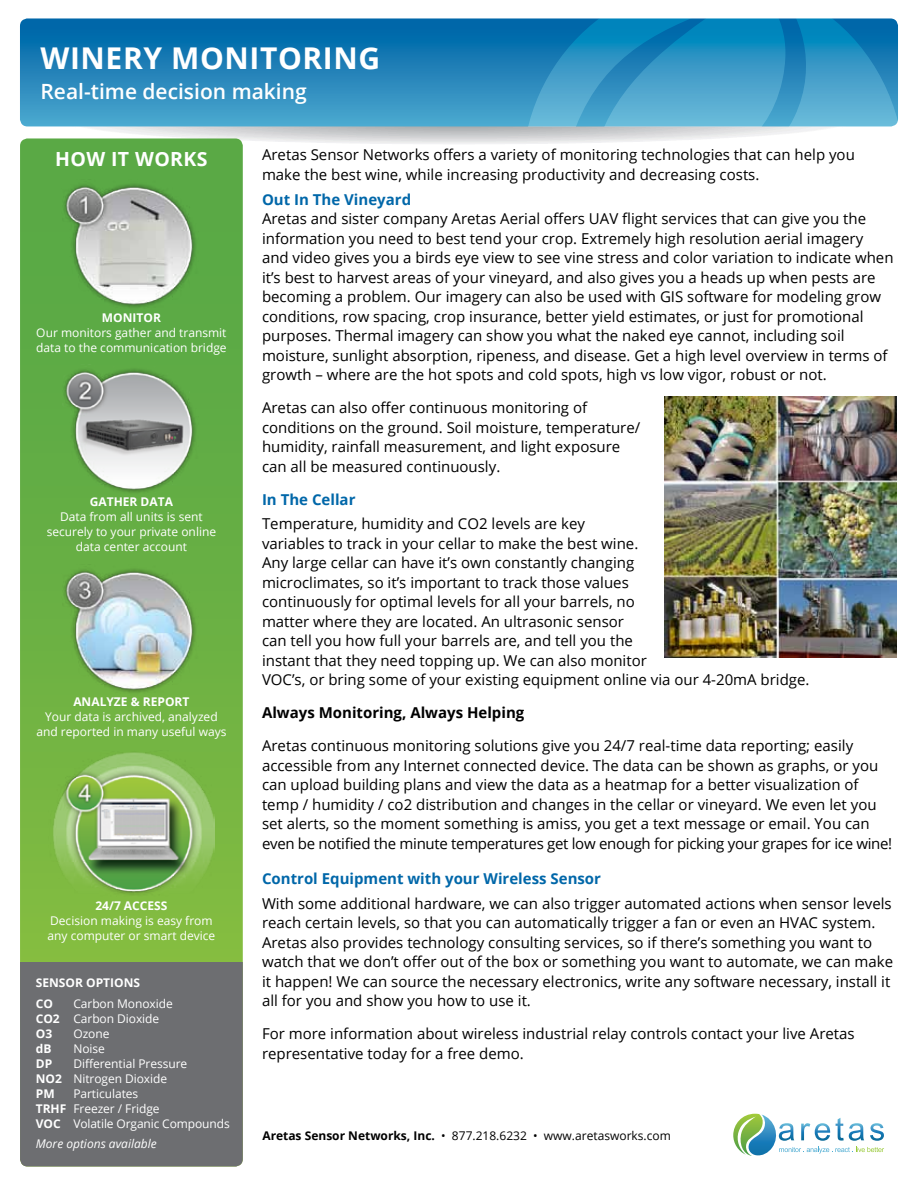
<style>
.page{position:relative;width:918px;height:1188px;background:#fff}
.page>*{position:absolute;margin:0;border:0;box-sizing:border-box;transform-origin:0 0}
.t1{font:700 30px "Open Sans";letter-spacing:.02em;color:#fff}
.t2{font:600 21px "Open Sans";color:#fff}
.t3{font:700 19.5px "Open Sans";letter-spacing:.02em;color:#fff}
.t4{font:15px/19.5px "Open Sans";color:#000}
.t5{font:700 15px "Open Sans";color:#0067a9}
.t6{font:700 15px "Open Sans";color:#000}
.t7{font:12px/15px "Open Sans";color:#fff}
.t8{font:700 12px/20.4px "Open Sans";color:#fff}
.t9{font:12px "Open Sans";color:#000}
.t10{font:italic 12px "Open Sans";color:#fff}
.s1{font-weight:700}
</style>
<div class="page">
<svg style="left:20px;top:18px;width:873px;height:108px;background:#2f8bbd"></svg>
<svg style="left:69px;top:19px;width:829px;height:125px;background:#4197c3"></svg>
<svg style="left:733px;top:1114px;width:151px;height:42px"></svg>
<svg style="left:20px;top:138px;width:223px;height:824px;background:#69b044"></svg>
<div style="left:20px;top:962px;width:223px;height:205px;background:#6d6e71"></div>
<img style="left:61px;top:180px;width:141px;height:133px">
<img style="left:61px;top:565px;width:141px;height:133px">
<img style="left:61px;top:364px;width:141px;height:133px">
<img style="left:48px;top:750px;width:167px;height:167px">
<img style="left:665px;top:396px;width:232px;height:262px">
<h1 class="t1" style="left:40px;top:37px;width:180px">Winery MONITORIN</h1>
<h1 class="t1" style="left:358px;top:37px;width:23px">G</h1>
<h2 class="t2" style="left:40px;top:77px;width:268px">Real-time decision making</h2>
<h3 class="t3" style="left:55px;top:145px;width:152px">How it Works</h3>
<p class="t8" style="left:102px;top:307px;width:61px">Monitor</p>
<p class="t7" style="left:36px;top:324px;width:192px">Our monitors gather and transmit data to the communication bridge</p>
<p class="t8" style="left:90px;top:491px;width:84px">Gath er Data</p>
<p class="t7" style="left:47px;top:509px;width:171px;text-align:center">Data from all units is sent securely to your private online data center account</p>
<p class="t8" style="left:73px;top:691px;width:118px">Analyze &amp; Report</p>
<p class="t7" style="left:36px;top:709px;width:192px;text-align:center">Your data is archived, analyzed and reported in many useful ways</p>
<p class="t8" style="left:95px;top:895px;width:67px">24/7 Acc ess</p>
<p class="t7" style="left:48px;top:913px;width:169px">Decision making is easy from any computer or smart device</p>
<p class="t8" style="left:36px;top:972px;width:105px">Sensor Options<br>CO</p>
<p class="t7" style="left:36px;top:995px;width:139px;text-indent:37px">Carbon Monoxide<br><span class="s1">CO2</span> Carbon Dioxide<br><span class="s1">O3</span></p>
<p class="t7" style="left:73px;top:1025px;width:38px">Ozone</p>
<p class="t8" style="left:36px;top:1038px;width:17px">dB</p>
<p class="t7" style="left:73px;top:1040px;width:33px">Noise</p>
<p class="t8" style="left:36px;top:1053px;width:16px">DP</p>
<p class="t7" style="left:36px;top:1055px;width:153px;text-indent:37px">Differential Pressure<br><span class="s1">NO2</span> Nitrogen Dioxide<br><span class="s1">PM</span></p>
<p class="t7" style="left:36px;top:1085px;width:195px;text-indent:37px">Particulates<br><span class="s1">TRHF</span> Freezer / Fridge<br><span class="s1">VOC</span> Volatile Organic Compounds</p>
<p class="t10" style="left:36px;top:1135px;width:122px">More options available</p>
<p class="t4" style="left:262px;top:145px;width:594px">Aretas Sensor Networks offers a variety of monitoring technologies that can help you make the best wine, while increasing productivity and decreasing costs.</p>
<p class="t5" style="left:262px;top:189px;width:151px">Out I n The Vineyard</p>
<p class="t4" style="left:262px;top:208px;width:633px">Aretas and sister company Aretas Aerial offers UAV flight services that can give you the information you need to best tend your crop. Extremely high resolution aerial imagery and video gives you a birds eye view to see vine stress and color variation to indicate when it’s best to harvest areas of your vineyard, and also gives you a heads up when pests are becoming a problem. Our imagery can also be used with GIS software for modeling grow conditions, row spacing, crop insurance, better yield estimates, or just for promotional purposes. Thermal imagery can show you what the naked eye cannot, including soil moisture, sunlight absorption, ripeness, and disease. Get a high level overview in terms of growth – where are the hot spots and cold spots, high vs low vigor, robust or not.</p>
<p class="t4" style="left:262px;top:397px;width:380px">Aretas can also offer continuous monitoring of conditions on the ground. Soil moisture, temperature/ humidity, rainfall measurement, and light exposure can all be measured continuously.</p>
<p class="t5" style="left:262px;top:489px;width:95px">I n The Cellar</p>
<p class="t4" style="left:262px;top:514px;width:549px">Temperature, humidity and CO2 levels are key<br>variables to track in your cellar to make the best wine.<br>Any large cellar can have it’s own constantly changing<br>microclimates, so it’s important to track those values<br>continuously for optimal levels for all your barrels, no<br>matter where they are located. An ultrasonic sensor<br>can tell you how full your barrels are, and tell you the<br>instant that they need topping up. We can also monitor<br>VOC’s, or bring some of your existing equipment online via our 4-20mA bridge.</p>
<p class="t6" style="left:262px;top:702px;width:264px">Always Monitoring, Always Helping</p>
<p class="t4" style="left:262px;top:736px;width:632px">Aretas continuous monitoring solutions give you 24/7 real-time data reporting; easily accessible from any Internet connected device. The data can be shown as graphs, or you can upload building plans and view the data as a heatmap for a better visualization of temp / humidity / co2 distribution and changes in the cellar or vineyard. We even let you set alerts, so the moment something is amiss, you get a text message or email. You can even be notified the minute temperatures get low enough for picking your grapes for ice wine!</p>
<p class="t5" style="left:262px;top:868px;width:341px">Control Equipment with your Wireless Sensor</p>
<p class="t4" style="left:262px;top:893px;width:633px">With some additional hardware, we can also trigger automated actions when sensor levels reach certain levels, so that you can automatically trigger a fan or even an HVAC system.<br>Aretas also provides technology consulting services, so if there’s something you want to watch that we don’t offer out of the box or something you want to automate, we can make it happen! We can source the necessary electronics, write any software necessary, install it all for you and show you how to use it.</p>
<p class="t4" style="left:262px;top:1024px;width:594px">For more information about wireless industrial relay controls contact your live Aretas representative today for a free demo.</p>
<p class="t9" style="left:262px;top:1127px;width:410px"><span class="s1">Aretas Sensor N etworks, I nc.</span> • 877.218.6232 • www.aretasworks.com</p>
</div>
